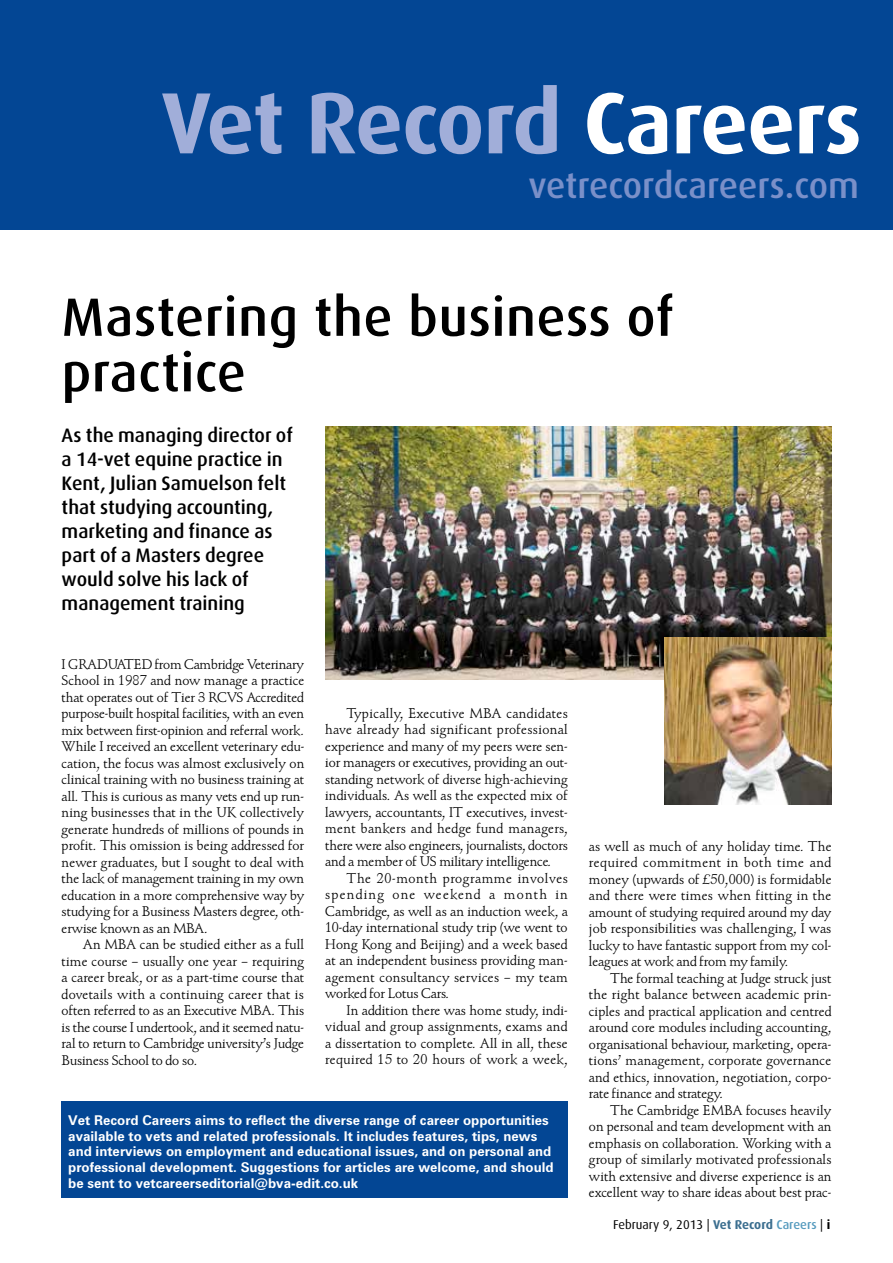
<style>
.page{position:relative;width:893px;height:1263px;background:#fff}
.page>*{position:absolute;margin:0;border:0;box-sizing:border-box;transform-origin:0 0}
.t1{font:700 87px "Dax";letter-spacing:-.01em;color:#a1aed9}
.t2{font:500 54px/55.5px "Dax";letter-spacing:.01em;color:#000}
.t3{font:500 36px "Dax";color:#7a90c9}
.t4{font:500 19.5px/24px "Dax";color:#000}
.t5{font:13.5px/16.5px "AT Schneidler Mediaeval";letter-spacing:.005em;color:#000;text-align:justify}
.t6{font:700 13.5px/15.8px "Zurich BT";color:#fff}
.t7{font:12.75px "Dax";color:#000}
.s1{color:#fff}
.s2{font-weight:700;color:#3b6e8f}
.s3{font-weight:500;color:#569bbe}
.s4{font-weight:700}
</style>
<div class="page">
<div style="left:0;top:0;width:893px;height:230px;background:#034694"></div>
<div style="left:61px;top:1101px;width:506px;height:97px;background:#034694"></div>
<img style="left:325px;top:427px;width:506px;height:253px">
<img style="left:665px;top:638px;width:166px;height:166px">
<h1 class="t1" style="left:161px;top:74px;width:702px">Vet Record <span class="s1">Careers</span></h1>
<h3 class="t3" style="left:528px;top:166px;width:332px">vetrecordcareers.com</h3>
<h2 class="t2" style="left:62px;top:290px;width:613px">Mastering the business of practice</h2>
<h3 class="t4" style="left:62px;top:424px;width:233px">As the managing director of a 14-vet equine practice in<br>Kent, Julian Samuelson felt that studying accounting, marketing and finance as part of a Masters degree would solve his lack of management training</h3>
<p class="t5" style="left:62px;top:656px;width:244px">I GRADUATED from Cambridge Veterinary School in 1987 and now manage a practice that operates out of Tier 3 RCVS Accredited purpose-built hospital facilities, with an even mix between first-opinion and referral work.<br>While I received an excellent veterinary edu&shy;cation, the focus was almost exclusively on clinical training with no business training at all. This is curious as many vets end up run&shy;ning businesses that in the UK collectively generate hundreds of millions of pounds in profit. This omission is being addressed for newer graduates, but I sought to deal with the lack of management training in my own education in a more comprehensive way by studying for a Business Masters degree, oth&shy;erwise known as an MBA.</p>
<p class="t5" style="left:62px;top:937px;width:244px;text-indent:21px">An MBA can be studied either as a full time course – usually one year – requiring a career break, or as a part-time course that dovetails with a continuing career that is often referred to as an Executive MBA. This is the course I undertook, and it seemed natu&shy;ral to return to Cambridge university’s Judge Business School to do so.</p>
<p class="t5" style="left:325px;top:705px;width:244px;text-indent:21px">Typically, Executive MBA candidates have already had significant professional experience and many of my peers were sen&shy;ior managers or executives, providing an out&shy;standing network of diverse high-achieving individuals. As well as the expected mix of lawyers, accountants, IT executives, invest&shy;ment bankers and hedge fund managers, there were also engineers, journalists, doctors and a member of US military intelligence.</p>
<p class="t5" style="left:325px;top:870px;width:244px;text-indent:21px">The 20-month programme involves spending one weekend a month in Cambridge, as well as an induction week, a 10-day international study trip (we went to Hong Kong and Beijing) and a week based at an independent business providing man&shy;agement consultancy services – my team worked for Lotus Cars.</p>
<p class="t5" style="left:325px;top:1002px;width:244px;text-indent:21px">In addition there was home study, indi&shy;vidual and group assignments, exams and a dissertation to complete. All in all, these required 15 to 20 hours of work a week,</p>
<p class="t6" style="left:68px;top:1112px;width:487px">Vet Record Careers aims to reflect the diverse range of career opportunities available to vets and related professionals. It includes features, tips, news and interviews on employment and educational issues, and on personal and professional development. Suggestions for articles are welcome, and should be sent to vetcareerseditorial@bva-edit.co.uk</p>
<p class="t5" style="left:589px;top:838px;width:244px">as well as much of any holiday time. The required commitment in both time and money (upwards of £50,000) is formidable and there were times when fitting in the amount of studying required around my day job responsibilities was challenging, I was lucky to have fantastic support from my col&shy;leagues at work and from my family.</p>
<p class="t5" style="left:589px;top:970px;width:244px;text-indent:21px">The formal teaching at Judge struck just the right balance between academic prin&shy;ciples and practical application and centred around core modules including accounting, organisational behaviour, marketing, opera&shy;tions’ management, corporate governance and ethics, innovation, negotiation, corpo&shy;rate finance and strategy.</p>
<p class="t5" style="left:589px;top:1102px;width:244px;text-indent:21px">The Cambridge EMBA focuses heavily on personal and team development with an emphasis on collaboration. Working with a group of similarly motivated professionals with extensive and diverse experience is an excellent way to share ideas about best prac-</p>
<p class="t7" style="left:613px;top:1217px;width:219px">February 9, 2013 | <span class="s2">Vet Record</span> <span class="s3">Careers</span> | <span class="s4">i</span></p>
</div>
